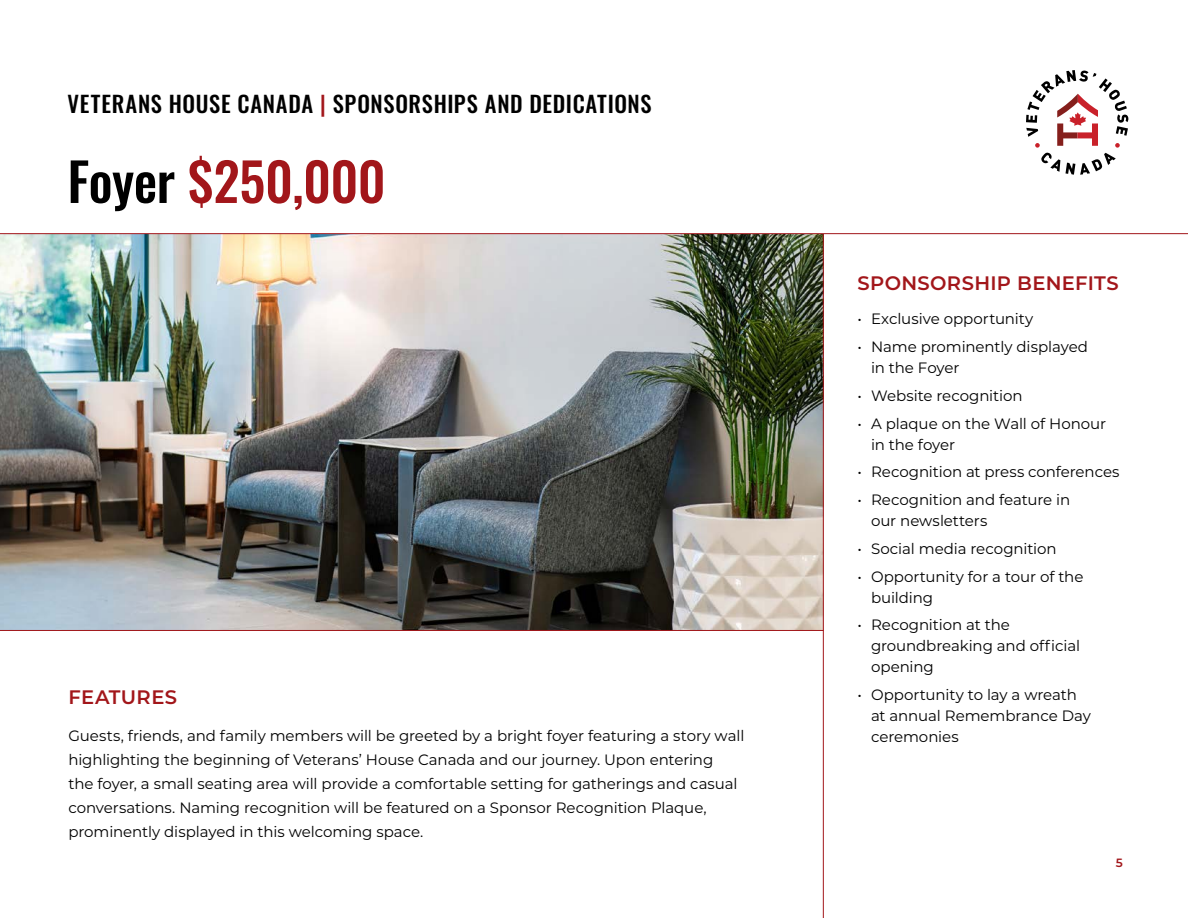
<style>
.page{position:relative;width:1188px;height:918px;background:#fff}
.page>*{position:absolute;margin:0;border:0;box-sizing:border-box;transform-origin:0 0}
.t1{font:52.5px "Oswald";letter-spacing:-.01em;color:#a2161a}
.t2{font:22.5px "Oswald";letter-spacing:.03em;color:#000}
.t3{font:600 19.5px "Montserrat";letter-spacing:.02em;color:#a2161a}
.t4{font:15px/21px "Montserrat";letter-spacing:-.005em;color:#000}
.t5{font:600 12px "Montserrat";color:#a2161a}
.s1{color:#a2161a}
.s2{color:#000}
</style>
<div class="page">
<svg style="left:1026px;top:70px;width:102px;height:105px"></svg>
<img style="left:0;top:234px;width:823px;height:396px">
<hr style="left:0;top:630px;width:824px;height:1px;background:#a2161a">
<hr style="left:823px;top:234px;width:1px;height:684px;background:#a2161a">
<hr style="left:0;top:233px;width:1188px;height:1px;background:#a2161a">
<h2 class="t2" style="left:68px;top:84px;width:586px">VETERANS HOUSE CANADA <span class="s1">|</span> SPONSORSHIPS AND DEDICATIONS</h2>
<h1 class="t1" style="left:68px;top:135px;width:320px"><span class="s2">Foyer</span> $250,000</h1>
<h3 class="t3" style="left:68px;top:683px;width:110px">FEATURES</h3>
<p class="t4" style="left:68px;top:723px;width:678px;line-height:24px">Guests, friends, and family members will be greeted by a bright foyer featuring a story wall highlighting the beginning of Veterans’ House Canada and our journey. Upon entering<br>the foyer, a small seating area will provide a comfortable setting for gatherings and casual conversations. Naming recognition will be featured on a Sponsor Recognition Plaque, prominently displayed in this welcoming space.</p>
<h3 class="t3" style="left:858px;top:269px;width:263px">SPONSORSHIP BENEFITS</h3>
<p class="t4" style="left:858px;top:308px;width:177px">• Exclusive opportunity</p>
<p class="t4" style="left:871px;top:336px;width:219px;text-indent:-14px">• Name prominently displayed in the Foyer</p>
<p class="t4" style="left:858px;top:385px;width:167px">• Website recognition</p>
<p class="t4" style="left:871px;top:412px;width:237px;text-indent:-14px">• A plaque on the Wall of Honour in the foyer</p>
<p class="t4" style="left:858px;top:461px;width:264px">• Recognition at press conferences</p>
<p class="t4" style="left:871px;top:489px;width:201px;text-indent:-14px">• Recognition and feature in our newsletters</p>
<p class="t4" style="left:858px;top:538px;width:201px">• Social media recognition</p>
<p class="t4" style="left:871px;top:565px;width:214px;text-indent:-14px">• Opportunity for a tour of the building</p>
<p class="t4" style="left:871px;top:614px;width:211px;text-indent:-14px">• Recognition at the groundbreaking and official opening</p>
<p class="t4" style="left:871px;top:684px;width:221px;text-indent:-14px">• Opportunity to lay a wreath at annual Remembrance Day ceremonies</p>
<p class="t5" style="left:1116px;top:854px;width:9px">5</p>
</div>
